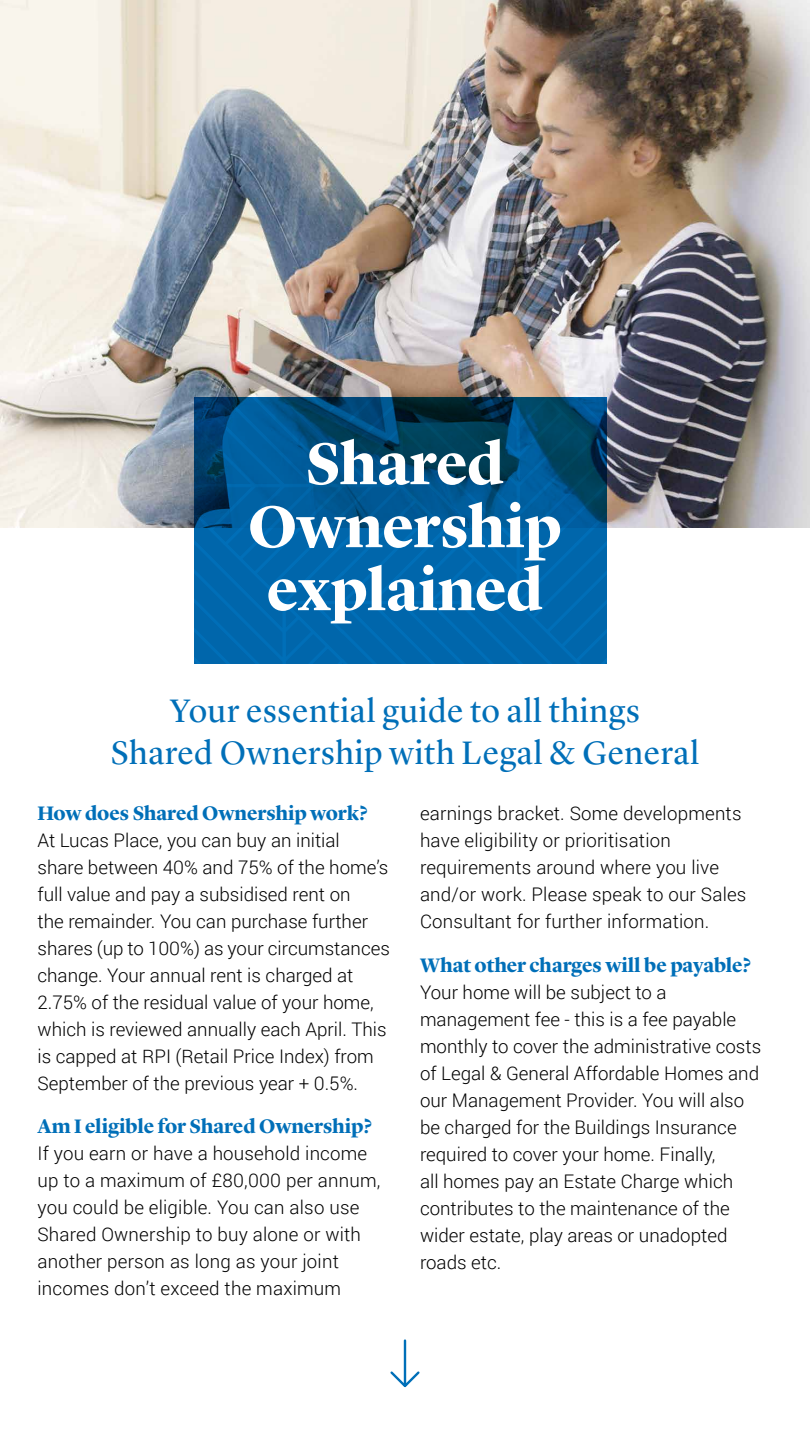
<style>
.page{position:relative;width:810px;height:1440px;background:#fff}
.page>*{position:absolute;margin:0;border:0;box-sizing:border-box;transform-origin:0 0}
.t1{font:700 60.75px/63px "Lyon Display";letter-spacing:-.005em;color:#fff;text-align:center}
.t2{font:33.75px/42px "Lyon Display";letter-spacing:.02em;color:#006fb8;text-align:center}
.t3{font:700 20.25px "Lyon Display";letter-spacing:-.005em;color:#006fb8}
.t4{font:300 18.75px/27px "Roboto";color:#000}
</style>
<div class="page">
<img style="left:0;top:0;width:810px;height:528px">
<svg style="left:390px;top:1339px;width:30px;height:49px"></svg>
<svg style="left:195px;top:398px;width:412px;height:266px;background:#005a95"></svg>
<h1 class="t1" style="left:248px;top:427px;width:315px">Shared<br>Ownership explained</h1>
<h2 class="t2" style="left:111px;top:687px;width:590px">Your essential guide to all things<br>Shared Ownership with Legal &amp; General</h2>
<p class="t4" style="left:420px;top:799px;width:328px">earnings bracket. Some developments have eligibility or prioritisation requirements around where you live and/or work. Please speak to our Sales Consultant for further information.</p>
<p class="t3" style="left:420px;top:950px;width:333px">What other charges will be payable?</p>
<p class="t4" style="left:420px;top:978px;width:343px">Your home will be subject to a management fee - this is a fee payable monthly to cover the administrative costs of Legal &amp; General Affordable Homes and our Management Provider. You will also be charged for the Buildings Insurance required to cover your home. Finally,<br>all homes pay an Estate Charge which contributes to the maintenance of the wider estate, play areas or unadopted roads etc.</p>
<p class="t3" style="left:38px;top:798px;width:332px">How does Shared Ownership work?</p>
<p class="t4" style="left:38px;top:826px;width:354px">At Lucas Place, you can buy an initial share between 40% and 75% of the home’s full value and pay a subsidised rent on<br>the remainder. You can purchase further shares (up to 100%) as your circumstances change. Your annual rent is charged at 2.75% of the residual value of your home, which is reviewed annually each April. This is capped at RPI (Retail Price Index) from September of the previous year + 0.5%.</p>
<p class="t3" style="left:38px;top:1111px;width:336px">Am I eligible for Shared Ownership?</p>
<p class="t4" style="left:38px;top:1140px;width:344px">If you earn or have a household income up to a maximum of £80,000 per annum, you could be eligible. You can also use Shared Ownership to buy alone or with another person as long as your joint incomes don’t exceed the maximum</p>
</div>
